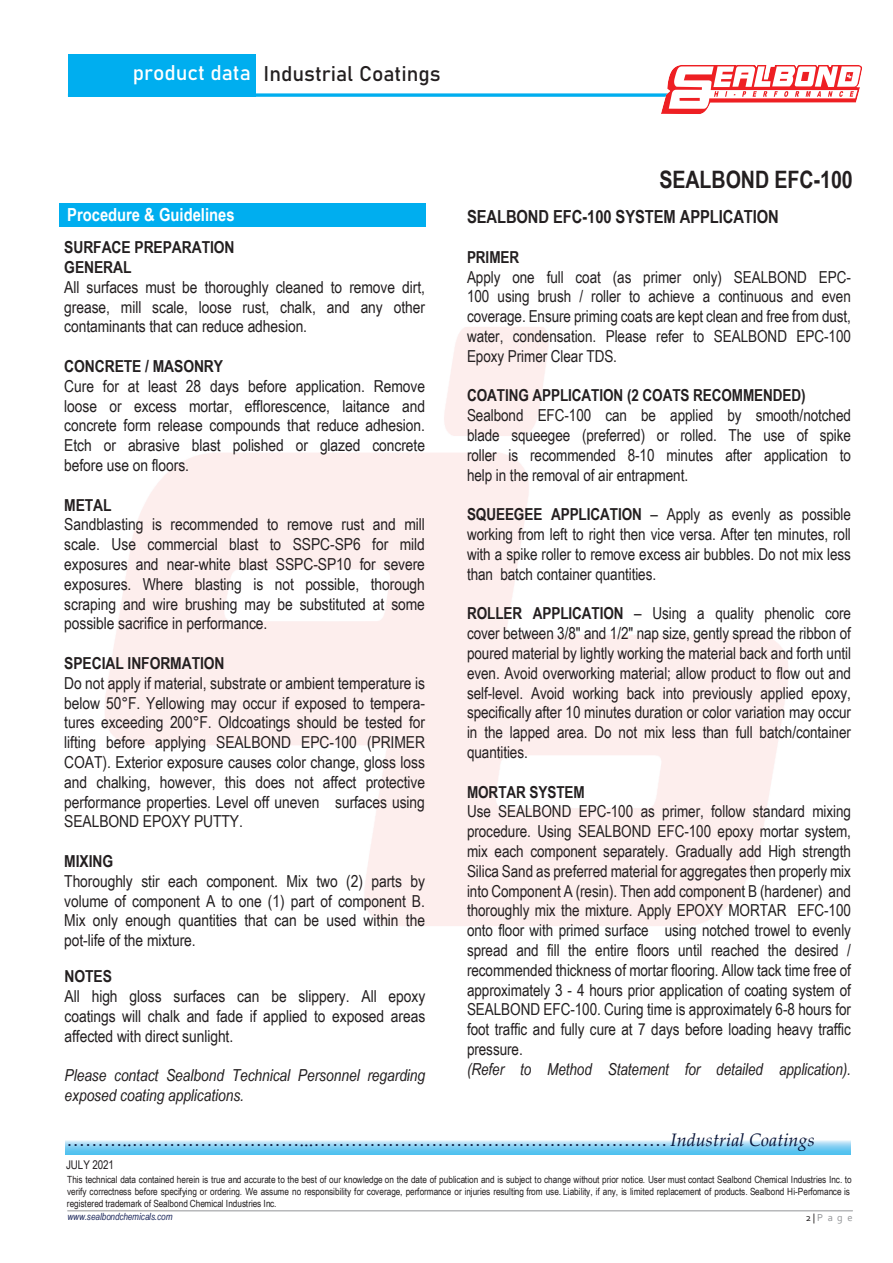
<style>
.page{position:relative;width:893px;height:1263px;background:#fff}
.page>*{position:absolute;margin:0;border:0;box-sizing:border-box;transform-origin:0 0}
.t1{font:700 24px "Arial Narrow";letter-spacing:-.005em;color:#231f20}
.t2{font:21px "Bahnschrift";color:#231f20}
.t3{font:18px "Palatino Linotype";color:#071439}
.t4{font:700 18px "Arial Narrow";letter-spacing:-.005em;color:#231f20}
.t5{font:700 18px "Arial Narrow";color:#fff}
.t6{font:16.5px/19.8px "Arial Narrow";letter-spacing:-.005em;color:#231f20;text-align:justify}
.t7{font:700 16.5px/19.8px "Arial Narrow";letter-spacing:-.005em;color:#231f20}
.t8{font:italic 16.5px/19.8px "Arial Narrow";letter-spacing:-.005em;color:#231f20}
.t9{font:12px "Arial Narrow";letter-spacing:-.01em;color:#231f20}
.t10{font:10.5px "Corbel";color:#939598}
.t11{font:9.9px/11.9px "Arial Narrow";color:#231f20}
.t12{font:italic 9.9px "Arial Narrow";color:#1d285c}
.s1{color:#fff}
.s2{font-weight:700}
.s3{font-style:italic}
.s4{color:#231f20}
</style>
<div class="page">
<svg style="left:65px;top:1140px;width:785px;height:15px;background:#88d2f3"></svg>
<div style="left:68px;top:55px;width:188px;height:42px;background:#00aeef"></div>
<svg style="left:256px;top:93px;width:403px;height:4px;background:#27baf1"></svg>
<hr style="left:68px;top:1210px;width:785px;height:1px;background:#939598">
<img style="left:659px;top:65px;width:203px;height:49px">
<div style="left:59px;top:204px;width:367px;height:23px;background:#00aeef"></div>
<p class="t2" style="left:133px;top:58px;width:309px"><span class="s1">product data</span> Industrial Coatings</p>
<h1 class="t1" style="left:659px;top:162px;width:195px">SEALBOND EFC-100</h1>
<p class="t5" style="left:67px;top:201px;width:169px">Procedure &amp; Guidelines</p>
<p class="t4" style="left:467px;top:203px;width:313px">SEALBOND EFC-100 SYSTEM APPLICATION</p>
<p class="t7" style="left:467px;top:246px;width:54px">PRIMER</p>
<p class="t6" style="left:467px;top:266px;width:385px">Apply one full coat (as primer only) SEALBOND EPC-100 using brush / roller to achieve a continuous and even coverage. Ensure priming coats are kept clean and free from dust, water, condensation. Please refer to SEALBOND EPC-100<br>Epoxy Primer Clear TDS.</p>
<p class="t7" style="left:467px;top:385px;width:340px">COATING APPLICATION (2 COATS RECOMMENDED)</p>
<p class="t6" style="left:467px;top:405px;width:385px">Sealbond EFC-100 can be applied by smooth/notched blade squeegee (preferred) or rolled. The use of spike roller is recommended 8-10 minutes after application to help in the removal of air entrapment.</p>
<p class="t6" style="left:467px;top:504px;width:385px"><span class="s2">SQUEEGEE APPLICATION</span> – Apply as evenly as possible working from left to right then vice versa. After ten minutes, roll with a spike roller to remove excess air bubbles. Do not mix less than batch container quantities.</p>
<p class="t6" style="left:467px;top:603px;width:386px"><span class="s2">ROLLER APPLICATION</span> – Using a quality phenolic core cover between 3/8" and 1/2" nap size, gently spread the ribbon of poured material by lightly working the material back and forth until even. Avoid overworking material; allow product to flow out and self-level. Avoid working back into previously applied epoxy, specifically after 10 minutes duration or color variation may occur in the lapped area. Do not mix less than full batch/container quantities.</p>
<p class="t7" style="left:467px;top:781px;width:119px">MORTAR SYSTEM</p>
<p class="t6" style="left:467px;top:801px;width:386px">Use SEALBOND EPC-100 as primer, follow standard mixing procedure. Using SEALBOND EFC-100 epoxy mortar system, mix each component separately. Gradually add High strength Silica Sand as preferred material for aggregates then properly mix into Component A (resin). Then add component B (hardener) and thoroughly mix the mixture. Apply EPOXY MORTAR EFC-100 onto floor with primed surface using notched trowel to evenly spread and fill the entire floors until reached the desired / recommended thickness of mortar flooring. Allow tack time free of approximately 3 - 4 hours prior application of coating system of SEALBOND EFC-100. Curing time is approximately 6-8 hours for foot traffic and fully cure at 7 days before loading heavy traffic pressure.</p>
<p class="t8" style="left:467px;top:1059px;width:385px">(Refer to Method Statement for detailed application).</p>
<p class="t7" style="left:64px;top:237px;width:172px">SURFACE PREPARATION<br>GENERAL</p>
<p class="t6" style="left:64px;top:276px;width:362px">All surfaces must be thoroughly cleaned to remove dirt, grease, mill scale, loose rust, chalk, and any other contaminants that can reduce adhesion.</p>
<p class="t7" style="left:64px;top:355px;width:160px">CONCRETE / MASONRY</p>
<p class="t6" style="left:64px;top:375px;width:362px">Cure for at least 28 days before application. Remove loose or excess mortar, efflorescence, laitance and concrete form release compounds that reduce adhesion.<br>Etch or abrasive blast polished or glazed concrete before use on floors.</p>
<p class="t7" style="left:64px;top:494px;width:49px">METAL</p>
<p class="t6" style="left:64px;top:514px;width:362px">Sandblasting is recommended to remove rust and mill scale. Use commercial blast to SSPC-SP6 for mild exposures and near-white blast SSPC-SP10 for severe exposures. Where blasting is not possible, thorough scraping and wire brushing may be substituted at some possible sacrifice in performance.</p>
<p class="t7" style="left:64px;top:652px;width:162px">SPECIAL INFORMATION</p>
<p class="t6" style="left:64px;top:672px;width:362px">Do not apply if material, substrate or ambient temperature is below 50°F. Yellowing may occur if exposed to tempera&shy;tures exceeding 200°F. Oldcoatings should be tested for lifting before applying SEALBOND EPC-100 (PRIMER COAT). Exterior exposure causes color change, gloss loss and chalking, however, this does not affect protective performance properties. Level off uneven surfaces using SEALBOND EPOXY PUTTY.</p>
<p class="t7" style="left:64px;top:850px;width:50px">MIXING</p>
<p class="t6" style="left:64px;top:870px;width:362px">Thoroughly stir each component. Mix two (2) parts by volume of component A to one (1) part of component B.<br>Mix only enough quantities that can be used within the pot-life of the mixture.</p>
<p class="t7" style="left:65px;top:966px;width:49px">NOTES</p>
<p class="t6" style="left:65px;top:986px;width:362px">All high gloss surfaces can be slippery. All epoxy coatings will chalk and fade if applied to exposed areas affected with direct sunlight.</p>
<p class="t8" style="left:65px;top:1065px;width:362px">Please contact Sealbond Technical Personnel regarding exposed coating applications.</p>
<p class="t3" style="left:67px;top:1127px;width:750px">………..………………………...………………………………………………… <span class="s3">Industrial Coatings</span></p>
<p class="t9" style="left:66px;top:1155px;width:49px">JULY 2021</p>
<p class="t11" style="left:67px;top:1173px;width:786px">This technical data contained herein is true and accurate to the best of our knowledge on the date of publication and is subject to change without prior notice. User must contact Sealbond Chemical Industries Inc. to verify correctness before specifying or ordering. We assume no responsibility for coverage, performance or injuries resulting from use. Liability, if any, is limited replacement of products. Sealbond Hi-Perfomance is registered trademark of Sealbond Chemical Industries Inc.</p>
<p class="t12" style="left:67px;top:1210px;width:107px">www.sealbondchemicals.com</p>
<p class="t10" style="left:806px;top:1211px;width:48px"><span class="s4">2|</span>Page</p>
</div>
